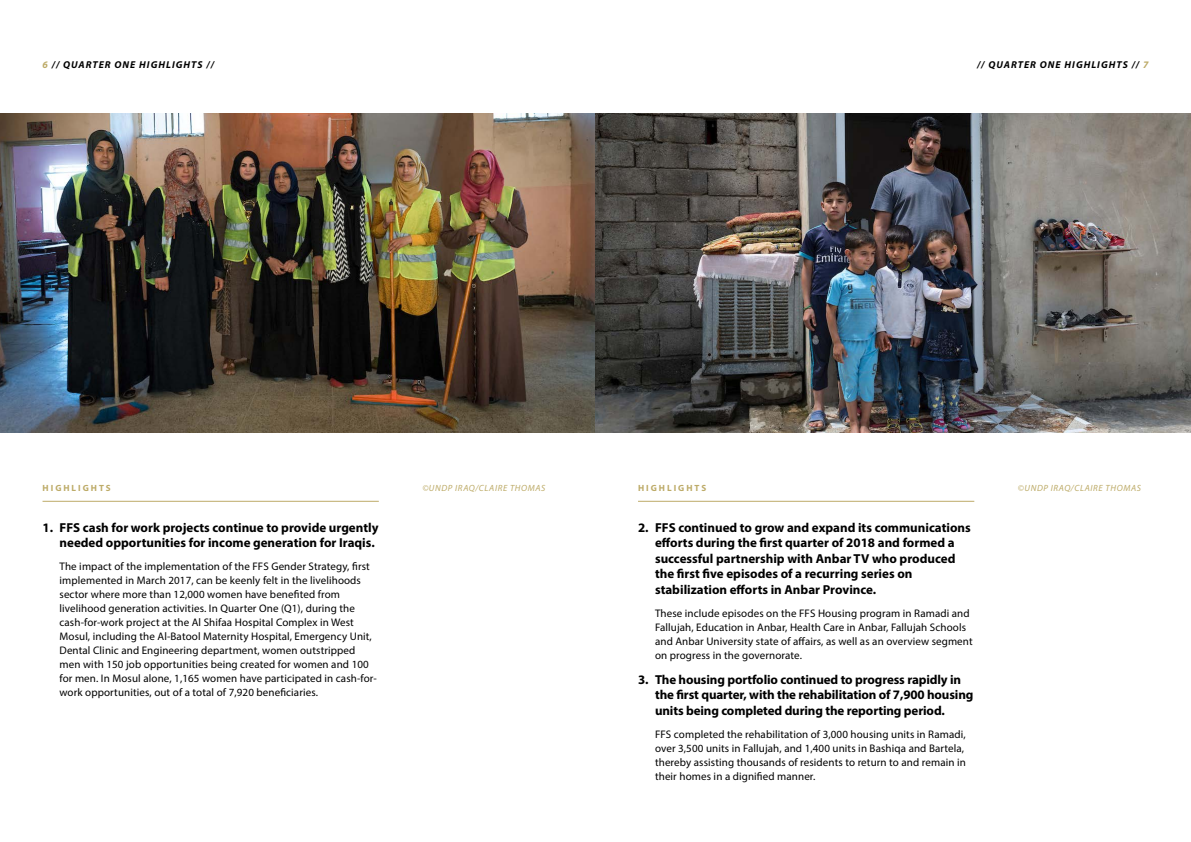
<style>
.page{position:relative;width:1191px;height:842px;background:#fff}
.page>*{position:absolute;margin:0;border:0;box-sizing:border-box;transform-origin:0 0}
.t1{font:700 13px/15.6px "Myriad Pro";color:#000}
.t2{font:11px/14px "Myriad Pro";letter-spacing:.01em;color:#000}
.t3{font:italic 700 10px "Myriad Pro";letter-spacing:.1em;color:#000}
.t4{font:italic 9px "Myriad Pro";letter-spacing:.07em;color:#bdab68}
.t5{font:700 9px "Myriad Pro";letter-spacing:.22em;color:#bdab68}
.s1{color:#bdab68}
</style>
<div class="page">
<img style="left:0;top:113px;width:1191px;height:319px">
<hr style="left:43px;top:501px;width:336px;height:1px;background:#bdab68">
<hr style="left:638px;top:501px;width:336px;height:1px;background:#bdab68">
<p class="t3" style="left:43px;top:58px;width:173px"><span class="s1">6</span> // QUARTER ONE HIGHLIGHTS //</p>
<p class="t3" style="left:977px;top:58px;width:173px">// QUARTER ONE HIGHLIGHTS // <span class="s1">7</span></p>
<p class="t5" style="left:43px;top:482px;width:70px">HIGHLIGHTS</p>
<p class="t4" style="left:422px;top:482px;width:125px">©UNDP IRAQ/CLAIRE THOMAS</p>
<p class="t5" style="left:638px;top:482px;width:70px">HIGHLIGHTS</p>
<p class="t4" style="left:1017px;top:482px;width:125px">©UNDP IRAQ/CLAIRE THOMAS</p>
<p class="t1" style="left:43px;top:519px;width:337px;text-align:right">1. FFS cash for work projects continue to provide urgently needed opportunities for income generation for Iraqis.</p>
<p class="t2" style="left:60px;top:559px;width:319px">The impact of the implementation of the FFS Gender Strategy, first implemented in March 2017, can be keenly felt in the livelihoods sector where more than 12,000 women have benefited from livelihood generation activities. In Quarter One (Q1), during the cash-for-work project at the Al Shifaa Hospital Complex in West Mosul, including the Al-Batool Maternity Hospital, Emergency Unit, Dental Clinic and Engineering department, women outstripped men with 150 job opportunities being created for women and 100 for men. In Mosul alone, 1,165 women have participated in cash-for&shy;work opportunities, out of a total of 7,920 beneficiaries.</p>
<p class="t1" style="left:655px;top:519px;width:317px;text-indent:-17px">2. FFS continued to grow and expand its communications efforts during the first quarter of 2018 and formed a successful partnership with Anbar TV who produced the first five episodes of a recurring series on stabilization efforts in Anbar Province.</p>
<p class="t2" style="left:655px;top:606px;width:319px">These include episodes on the FFS Housing program in Ramadi and Fallujah, Education in Anbar, Health Care in Anbar, Fallujah Schools and Anbar University state of affairs, as well as an overview segment on progress in the governorate.</p>
<p class="t1" style="left:655px;top:671px;width:320px;text-indent:-17px">3. The housing portfolio continued to progress rapidly in the first quarter, with the rehabilitation of 7,900 housing units being completed during the reporting period.</p>
<p class="t2" style="left:655px;top:727px;width:312px">FFS completed the rehabilitation of 3,000 housing units in Ramadi, over 3,500 units in Fallujah, and 1,400 units in Bashiqa and Bartela, thereby assisting thousands of residents to return to and remain in their homes in a dignified manner.</p>
</div>
